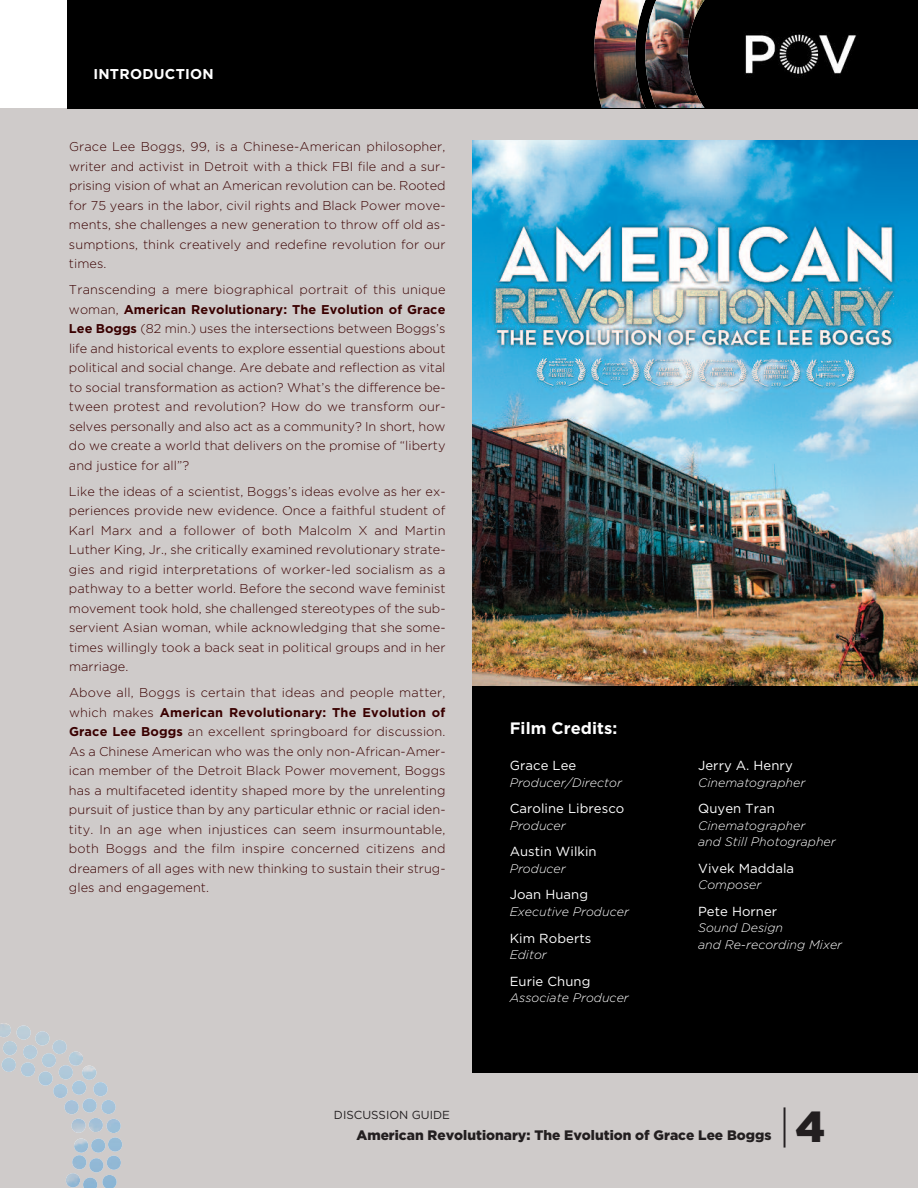
<style>
.page{position:relative;width:918px;height:1188px;background:#fff}
.page>*{position:absolute;margin:0;border:0;box-sizing:border-box;transform-origin:0 0}
.t1{font:300 43.35px "Gotham";color:#231f20}
.t2{font:700 16.5px "Gotham";letter-spacing:.005em;color:#fff}
.t3{font:700 14.25px "Gotham";letter-spacing:.02em;color:#fff}
.t4{font:900 13.65px "Gotham";color:#231f20}
.t5{font:13.2px "Gotham";letter-spacing:.005em;color:#fff}
.t6{font:300 12.75px/19.5px "Gotham";letter-spacing:.005em;color:#390000;text-align:justify}
.t7{font:italic 300 12.3px/16.5px "Gotham";letter-spacing:.005em;color:#fff}
.t8{font:11.7px "Gotham";color:#231f20}
.s1{font-weight:700}
.s2{font-weight:900}
</style>
<div class="page">
<div style="left:0;top:108px;width:918px;height:1080px;background:#cfcbca"></div>
<div style="left:68px;top:0;width:850px;height:108px;background:#000"></div>
<img style="left:745px;top:33px;width:112px;height:43px">
<img style="left:594px;top:0;width:110px;height:108px">
<svg style="left:66px;top:1087px;width:56px;height:101px"></svg>
<img style="left:0;top:1023px;width:107px;height:110px">
<img style="left:472px;top:140px;width:446px;height:546px">
<div style="left:472px;top:686px;width:446px;height:387px;background:#000"></div>
<p class="t3" style="left:93px;top:66px;width:122px">INTRODUCTION</p>
<p class="t6" style="left:69px;top:137px;width:378px">Grace Lee Boggs, 99, is a Chinese-American philosopher, writer and activist in Detroit with a thick FBI file and a sur&shy;prising vision of what an American revolution can be. Rooted for 75 years in the labor, civil rights and Black Power move&shy;ments, she challenges a new generation to throw off old as&shy;sumptions, think creatively and redefine revolution for our times.</p>
<p class="t6" style="left:69px;top:280px;width:378px">Transcending a mere biographical portrait of this unique woman, <span class="s1">American Revolutionary: The Evolution of Grace Lee Boggs</span> (82 min.) uses the intersections between Boggs’s life and historical events to explore essential questions about political and social change. Are debate and reflection as vital to social transformation as action? What’s the difference be&shy;tween protest and revolution? How do we transform our&shy;selves personally and also act as a community? In short, how do we create a world that delivers on the promise of “liberty and justice for all”?</p>
<p class="t6" style="left:69px;top:481px;width:378px">Like the ideas of a scientist, Boggs’s ideas evolve as her ex&shy;periences provide new evidence. Once a faithful student of Karl Marx and a follower of both Malcolm X and Martin Luther King, Jr., she critically examined revolutionary strate&shy;gies and rigid interpretations of worker-led socialism as a pathway to a better world. Before the second wave feminist movement took hold, she challenged stereotypes of the sub&shy;servient Asian woman, while acknowledging that she some&shy;times willingly took a back seat in political groups and in her marriage.</p>
<p class="t6" style="left:69px;top:683px;width:378px">Above all, Boggs is certain that ideas and people matter, which makes <span class="s1">American Revolutionary: The Evolution of Grace Lee Boggs</span> an excellent springboard for discussion.<br>As a Chinese American who was the only non-African-Amer&shy;ican member of the Detroit Black Power movement, Boggs has a multifaceted identity shaped more by the unrelenting pursuit of justice than by any particular ethnic or racial iden&shy;tity. In an age when injustices can seem insurmountable, both Boggs and the film inspire concerned citizens and dreamers of all ages with new thinking to sustain their strug&shy;gles and engagement.</p>
<p class="t2" style="left:510px;top:719px;width:109px">Film Credits:</p>
<p class="t5" style="left:510px;top:758px;width:68px">Grace Lee</p>
<p class="t7" style="left:510px;top:774px;width:114px">Producer/Director</p>
<p class="t5" style="left:510px;top:801px;width:116px">Caroline Libresco</p>
<p class="t7" style="left:510px;top:817px;width:58px">Producer</p>
<p class="t5" style="left:510px;top:844px;width:88px">Austin Wilkin</p>
<p class="t7" style="left:510px;top:860px;width:58px">Producer</p>
<p class="t5" style="left:510px;top:887px;width:80px">Joan Huang</p>
<p class="t7" style="left:510px;top:903px;width:121px">Executive Producer</p>
<p class="t5" style="left:510px;top:931px;width:83px">Kim Roberts</p>
<p class="t7" style="left:510px;top:946px;width:39px">Editor</p>
<p class="t5" style="left:510px;top:974px;width:82px">Eurie Chung</p>
<p class="t7" style="left:510px;top:990px;width:121px">Associate Producer</p>
<p class="t5" style="left:698px;top:758px;width:96px">Jerry A. Henry</p>
<p class="t7" style="left:698px;top:774px;width:109px">Cinematographer</p>
<p class="t5" style="left:698px;top:801px;width:78px">Quyen Tran</p>
<p class="t7" style="left:698px;top:817px;width:139px">Cinematographer<br>and Still Photographer</p>
<p class="t5" style="left:698px;top:861px;width:98px">Vivek Maddala</p>
<p class="t7" style="left:698px;top:877px;width:65px">Composer</p>
<p class="t5" style="left:698px;top:904px;width:81px">Pete Horner</p>
<p class="t7" style="left:698px;top:920px;width:146px">Sound Design<br>and Re-recording Mixer</p>
<p class="t8" style="left:334px;top:1108px;width:117px">DISCUSSION GUIDE</p>
<p class="t4" style="left:356px;top:1127px;width:417px">American Revolutionary: The Evolution of Grace Lee Boggs</p>
<h1 class="t1" style="left:779px;top:1103px;width:48px">|<span class="s2">4</span></h1>
</div>
